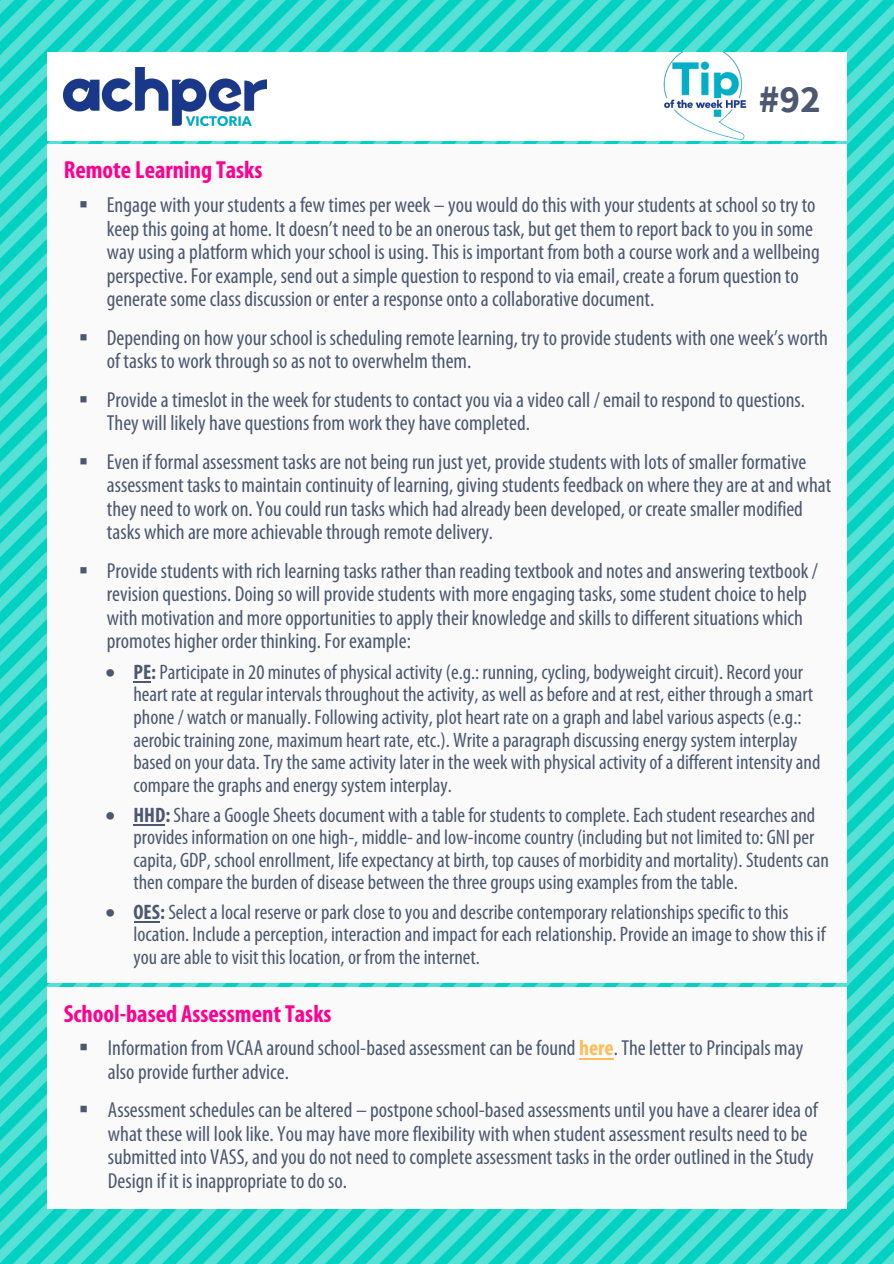
<style>
.page{position:relative;width:894px;height:1264px;background:#fff}
.page>*{position:absolute;margin:0;border:0;box-sizing:border-box;transform-origin:0 0}
.t1{font:700 39px "Source Sans Pro";color:#4c586f}
.t2{font:700 condensed 24.75px "Myriad Pro";color:#ff0091}
.t3{font:condensed 21.75px/23.5px "Myriad Pro";color:#4c586f}
.t4{font:condensed 21px/22.5px "Myriad Pro";color:#4c586f}
.s1{font-style:inherit}
.s2{font-weight:700}
.s3{font-weight:700;color:#ffbd59}
</style>
<div class="page">
<img style="left:0;top:0;width:893px;height:1263px">
<div style="left:47px;top:52px;width:799px;height:89px;background:#fff"></div>
<div style="left:47px;top:144px;width:799px;height:839px;background:#fafafa"></div>
<img style="left:64px;top:67px;width:202px;height:59px">
<img style="left:663px;top:52px;width:83px;height:88px">
<svg style="left:134px;top:922px;width:26px;height:1px"></svg>
<hr style="left:134px;top:824px;width:31px;height:1px;background:#4c586f">
<svg style="left:134px;top:682px;width:17px;height:1px"></svg>
<div style="left:47px;top:987px;width:799px;height:221px;background:#fafafa"></div>
<hr style="left:579px;top:1058px;width:34px;height:1px;background:#ffbd59">
<h1 class="t1" style="left:758px;top:73px;width:63px">#9<span class="s1">2</span></h1>
<p class="t2" style="left:64px;top:155px;width:200px">Remote Learning Tasks</p>
<p class="t3" style="left:107px;top:193px;width:714px;text-indent:-28px">▪ Engage with your students a few times per week – you would do this with your students at school so try to keep this going at home. It doesn’t need to be an onerous task, but get them to report back to you in some way using a platform which your school is using. This is important from both a course work and a wellbeing perspective. For example, send out a simple question to respond to via email, create a forum question to generate some class discussion or enter a response onto a collaborative document.</p>
<p class="t3" style="left:107px;top:325px;width:722px;text-indent:-28px">▪ Depending on how your school is scheduling remote learning, try to provide students with one week’s worth of tasks to work through so as not to overwhelm them.</p>
<p class="t3" style="left:107px;top:387px;width:699px;text-indent:-28px">▪ Provide a timeslot in the week for students to contact you via a video call / email to respond to questions.<br>They will likely have questions from work they have completed.</p>
<p class="t3" style="left:107px;top:449px;width:725px;text-indent:-28px">▪ Even if formal assessment tasks are not being run just yet, provide students with lots of smaller formative assessment tasks to maintain continuity of learning, giving students feedback on where they are at and what they need to work on. You could run tasks which had already been developed, or create smaller modified tasks which are more achievable through remote delivery.</p>
<p class="t3" style="left:107px;top:558px;width:712px;text-indent:-28px">▪ Provide students with rich learning tasks rather than reading textbook and notes and answering textbook / revision questions. Doing so will provide students with more engaging tasks, some student choice to help with motivation and more opportunities to apply their knowledge and skills to different situations which promotes higher order thinking. For example:</p>
<p class="t4" style="left:133px;top:661px;width:688px;text-indent:-28px">• <span class="s2">PE:</span> Participate in 20 minutes of physical activity (e.g.: running, cycling, bodyweight circuit). Record your heart rate at regular intervals throughout the activity, as well as before and at rest, either through a smart phone / watch or manually. Following activity, plot heart rate on a graph and label various aspects (e.g.: aerobic training zone, maximum heart rate, etc.). Write a paragraph discussing energy system interplay based on your data. Try the same activity later in the week with physical activity of a different intensity and compare the graphs and energy system interplay.</p>
<p class="t4" style="left:133px;top:803px;width:697px;text-indent:-28px">• <span class="s2">HHD:</span> Share a Google Sheets document with a table for students to complete. Each student researches and provides information on one high-, middle- and low-income country (including but not limited to: GNI per capita, GDP, school enrollment, life expectancy at birth, top causes of morbidity and mortality). Students can then compare the burden of disease between the three groups using examples from the table.</p>
<p class="t4" style="left:133px;top:901px;width:693px;text-indent:-28px">• <span class="s2">OES:</span> Select a local reserve or park close to you and describe contemporary relationships specific to this location. Include a perception, interaction and impact for each relationship. Provide an image to show this if you are able to visit this location, or from the internet.</p>
<p class="t2" style="left:64px;top:997px;width:269px">School-based Assessment Tasks</p>
<p class="t3" style="left:108px;top:1035px;width:696px;text-indent:-29px">▪ Information from VCAA around school-based assessment can be found <span class="s3">here</span>. The letter to Principals may also provide further advice.</p>
<p class="t3" style="left:108px;top:1097px;width:711px;text-indent:-29px">▪ Assessment schedules can be altered – postpone school-based assessments until you have a clearer idea of what these will look like. You may have more flexibility with when student assessment results need to be submitted into VASS, and you do not need to complete assessment tasks in the order outlined in the Study Design if it is inappropriate to do so.</p>
</div>
